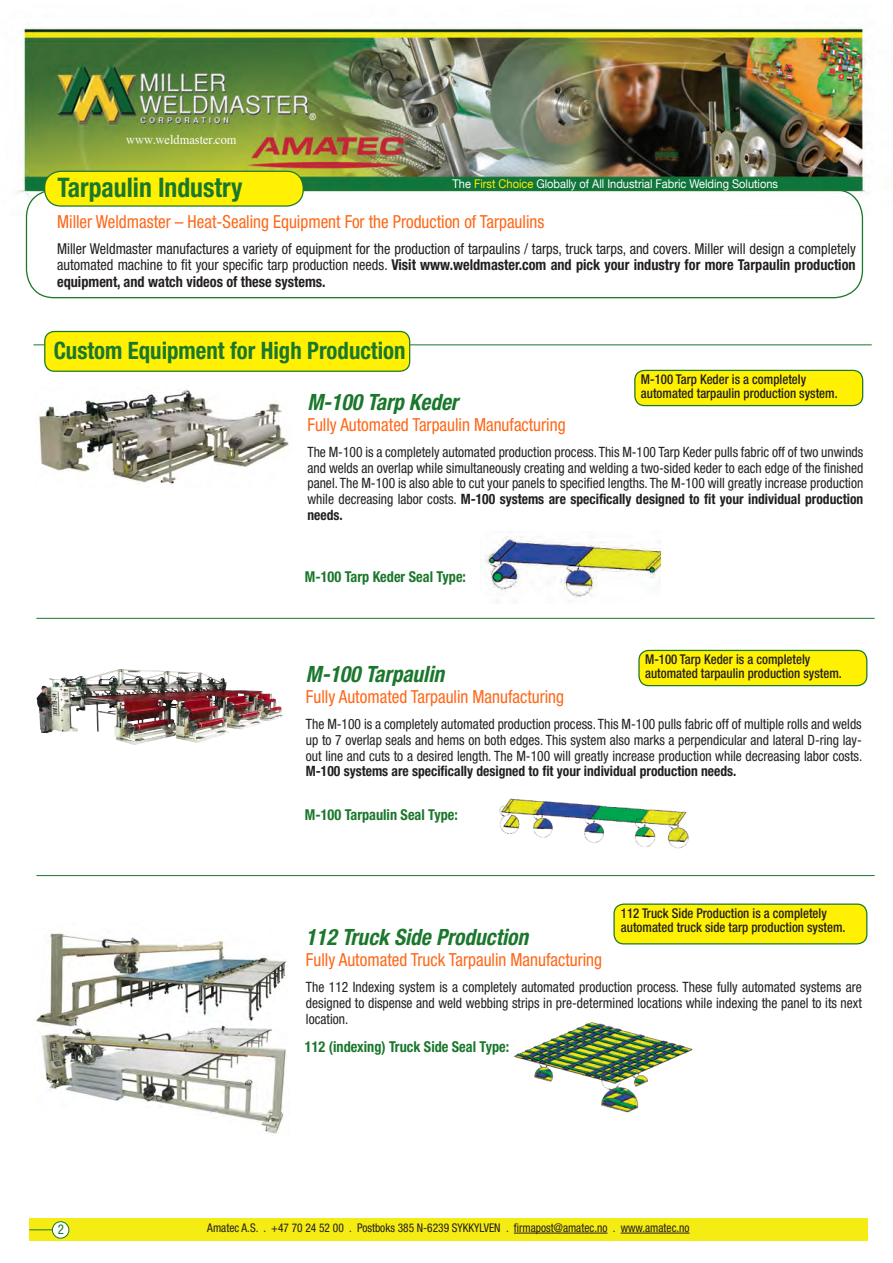
<style>
.page{position:relative;width:893px;height:1263px;background:#fff}
.page>*{position:absolute;margin:0;border:0;box-sizing:border-box;transform-origin:0 0}
.t1{font:700 condensed 27px "Helvetica Neue";color:#1a772c;scale:.95 1}
.t2{font:700 condensed 24px "Helvetica Neue";color:#1a772c;scale:.95 1}
.t3{font:italic 700 condensed 22.5px "Helvetica Neue";color:#1a772c;scale:.95 1}
.t4{font:condensed 18px "Helvetica Neue";color:#fe6718;scale:.95 1}
.t5{font:condensed 15px/16.5px "Helvetica Neue";color:#231f20;text-align:justify;scale:.95 1}
.t6{font:700 condensed 15px "Helvetica Neue";color:#1a772c;scale:.95 1}
.t7{font:condensed 14.25px/15.8px "Helvetica Neue";color:#231f20;text-align:justify;scale:.95 1}
.t8{font:700 condensed 14.25px "Helvetica Neue";color:#231f20;scale:.95 1}
.t9{font:500 condensed 13.5px/13.5px "Helvetica Neue";color:#231f20;scale:.95 1}
.t10{font:13.5px "Times";color:#fff;scale:.92 1}
.t11{font:condensed 13.5px "Helvetica Neue";color:#1a772c;scale:.95 1}
.t12{font:condensed 12px "Helvetica Neue";color:#231f20;scale:.95 1}
.t13{font:12px "Helvetica Neue";color:#fff;scale:.92 1}
.s1{color:#fff101}
.s2{font-weight:700}
</style>
<div class="page">
<img style="left:17px;top:28px;width:851px;height:188px">
<div style="left:29px;top:1219px;width:839px;height:22px;background:#f4ec12"></div>
<div style="left:26px;top:189px;width:837px;height:109px;border:1px solid #1a772c;border-radius:28px"></div>
<hr style="left:33px;top:344px;width:839px;height:1px;background:#1a772c">
<div style="left:45px;top:171px;width:258px;height:35px;background:#fff101;border-radius:16px"></div>
<div style="left:44px;top:171px;width:260px;height:36px;border:1px solid #1a772c;border-radius:16px"></div>
<img style="left:480px;top:531px;width:181px;height:73px">
<img style="left:499px;top:798px;width:190px;height:51px">
<img style="left:514px;top:1022px;width:179px;height:91px">
<hr style="left:29px;top:1229px;width:31px;height:1px;background:#1a772c">
<div style="left:52px;top:1222px;width:17px;height:16px;background:#fff;border-radius:50%"></div>
<div style="left:52px;top:1221px;width:17px;height:18px;border:1px solid #1a772c;border-radius:50%"></div>
<hr style="left:36px;top:618px;width:839px;height:1px;background:#1a772c">
<hr style="left:36px;top:875px;width:839px;height:1px;background:#1a772c">
<div style="left:45px;top:331px;width:365px;height:40px;background:#fff101;border-radius:10px"></div>
<div style="left:44px;top:331px;width:366px;height:41px;border:1px solid #1a772c;border-radius:10px"></div>
<div style="left:635px;top:370px;width:228px;height:36px;background:#fff101;border-radius:10px"></div>
<div style="left:634px;top:370px;width:229px;height:36px;border:1px solid #1a772c;border-radius:10px"></div>
<div style="left:639px;top:650px;width:228px;height:36px;background:#fff101;border-radius:10px"></div>
<div style="left:638px;top:650px;width:229px;height:36px;border:1px solid #1a772c;border-radius:10px"></div>
<img style="left:38px;top:389px;width:251px;height:96px">
<img style="left:37px;top:669px;width:246px;height:76px">
<img style="left:36px;top:933px;width:251px;height:202px">
<div style="left:614px;top:904px;width:253px;height:40px;background:#fff101;border-radius:10px"></div>
<div style="left:613px;top:903px;width:254px;height:41px;border:1px solid #1a772c;border-radius:10px"></div>
<hr style="left:514px;top:1233px;width:93px;height:1px;background:#231f20">
<hr style="left:621px;top:1233px;width:69px;height:1px;background:#231f20">
<p class="t10" style="left:126px;top:126px;width:121px">www.weldmaster.com</p>
<h1 class="t1" style="left:57px;top:171px;width:196px">Tarpaulin Industry</h1>
<p class="t13" style="left:453px;top:176px;width:355px">The <span class="s1">First Choice</span> Globally of All Industrial Fabric Welding Solutions</p>
<p class="t4" style="left:57px;top:212px;width:514px">Miller Weldmaster – Heat-Sealing Equipment For the Production of Tarpaulins</p>
<p class="t5" style="left:57px;top:240px;width:842px">Miller Weldmaster manufactures a variety of equipment for the production of tarpaulins / tarps, truck tarps, and covers. Miller will design a completely automated machine to fit your specific tarp production needs. <span class="s2">Visit www.weldmaster.com and pick your industry for more Tarpaulin production equipment, and watch videos of these systems.</span></p>
<h2 class="t2" style="left:54px;top:336px;width:372px">Custom Equipment for High Production</h2>
<p class="t9" style="left:641px;top:372px;width:209px">M-100 Tarp Keder is a completely automated tarpaulin production system.</p>
<h3 class="t3" style="left:307px;top:388px;width:160px">M-100 Tarp Keder</h3>
<p class="t4" style="left:307px;top:414px;width:273px">Fully Automated Tarpaulin Manufacturing</p>
<p class="t7" style="left:307px;top:444px;width:587px">The M-100 is a completely automated production process. This M-100 Tarp Keder pulls fabric off of two unwinds and welds an overlap while simultaneously creating and welding a two-sided keder to each edge of the finished panel. The M-100 is also able to cut your panels to specified lengths. The M-100 will greatly increase production while decreasing labor costs. <span class="s2">M-100 systems are specifically designed to fit your individual production needs.</span></p>
<p class="t6" style="left:305px;top:567px;width:171px">M-100 Tarp Keder Seal Type:</p>
<p class="t9" style="left:645px;top:652px;width:209px">M-100 Tarp Keder is a completely automated tarpaulin production system.</p>
<h3 class="t3" style="left:306px;top:660px;width:147px">M-100 Tarpaulin</h3>
<p class="t4" style="left:306px;top:686px;width:273px">Fully Automated Tarpaulin Manufacturing</p>
<p class="t7" style="left:306px;top:716px;width:587px">The M-100 is a completely automated production process. This M-100 pulls fabric off of multiple rolls and welds up to 7 overlap seals and hems on both edges. This system also marks a perpendicular and lateral D-ring lay&shy;out line and cuts to a desired length. The M-100 will greatly increase production while decreasing labor costs.</p>
<p class="t8" style="left:306px;top:763px;width:455px">M-100 systems are specifically designed to fit your individual production needs.</p>
<p class="t6" style="left:305px;top:806px;width:162px">M-100 Tarpaulin Seal Type:</p>
<p class="t9" style="left:621px;top:907px;width:238px">112 Truck Side Production is a completely automated truck side tarp production system.</p>
<h3 class="t3" style="left:306px;top:923px;width:235px">112 Truck Side Production</h3>
<p class="t4" style="left:306px;top:949px;width:313px">Fully Automated Truck Tarpaulin Manufacturing</p>
<p class="t7" style="left:306px;top:979px;width:587px">The 112 Indexing system is a completely automated production process. These fully automated systems are designed to dispense and weld webbing strips in pre-determined locations while indexing the panel to its next location.</p>
<p class="t11" style="left:58px;top:1222px;width:8px">2</p>
<p class="t6" style="left:305px;top:1037px;width:216px">112 (indexing) Truck Side Seal Type:</p>
<p class="t12" style="left:207px;top:1221px;width:509px">Amatec A.S. . +47 70 24 52 00 . Postboks 385 N-6239 SYKKYLVEN . firmapost@amatec.no . www.amatec.no</p>
</div>
